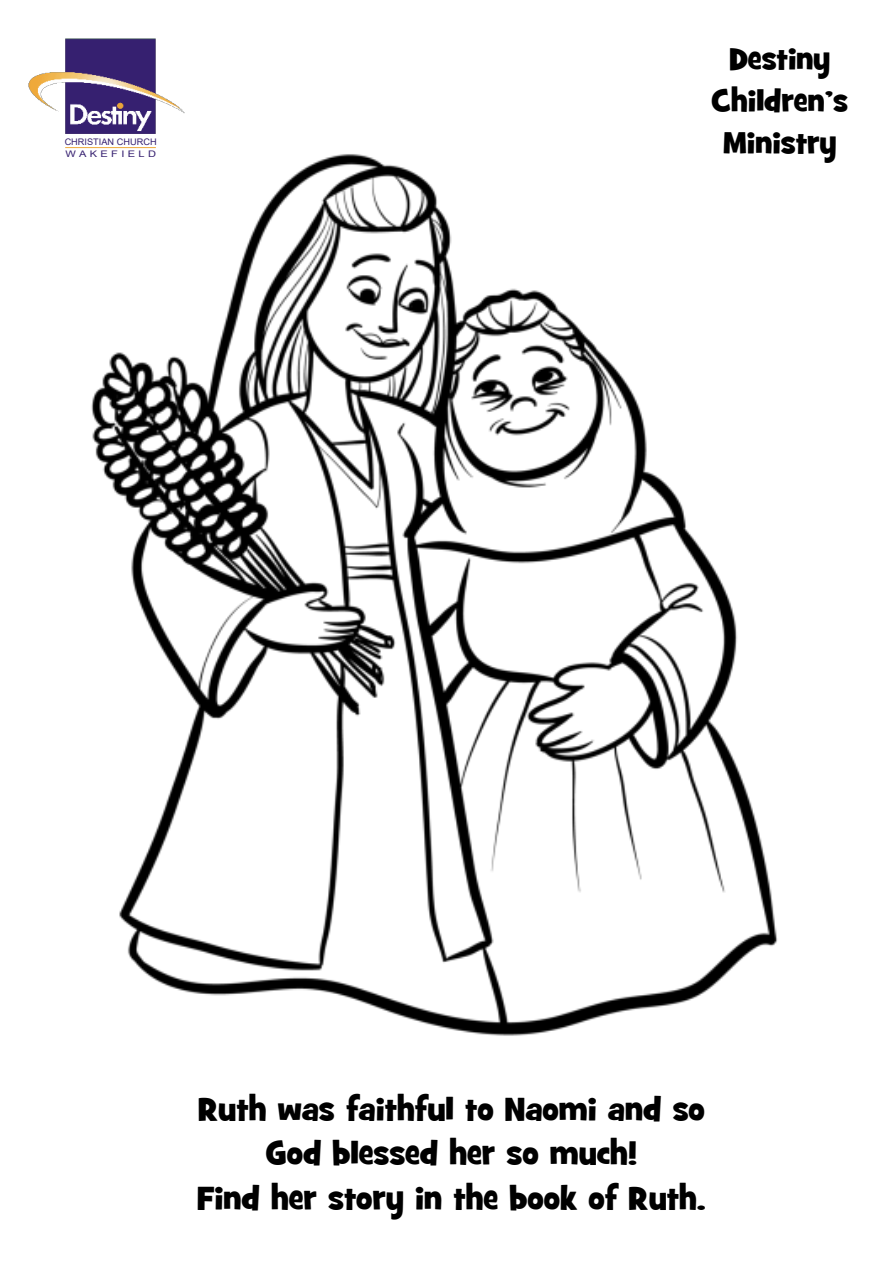
<style>
.page{position:relative;width:893px;height:1263px;background:#fff}
.page>*{position:absolute;margin:0;border:0;box-sizing:border-box;transform-origin:0 0}
.t1{font:32.25px/44.5px "Grilled Cheese BTN";color:#000;text-align:center}
.t2{font:30.3px/41.8px "Grilled Cheese BTN";color:#000;text-align:center}
.t3{font:9px/11.7px "Arial";color:#362070}
</style>
<div class="page">
<img style="left:28px;top:38px;width:157px;height:96px">
<hr style="left:65px;top:147px;width:91px;height:1px;background:#efa93b">
<img style="left:82px;top:124px;width:696px;height:912px">
<p class="t2" style="left:712px;top:39px;width:138px">Destiny<br>Children’s</p>
<p class="t3" style="left:65px;top:137px;width:94px">CHRISTIAN CHURCH<br>W A K E F I E L D</p>
<p class="t2" style="left:723px;top:123px;width:115px">Ministry</p>
<p class="t1" style="left:197px;top:1088px;width:510px">Ruth was faithful to Naomi and so<br>God blessed her so much!<br>Find her story in the book of Ruth.</p>
</div>
